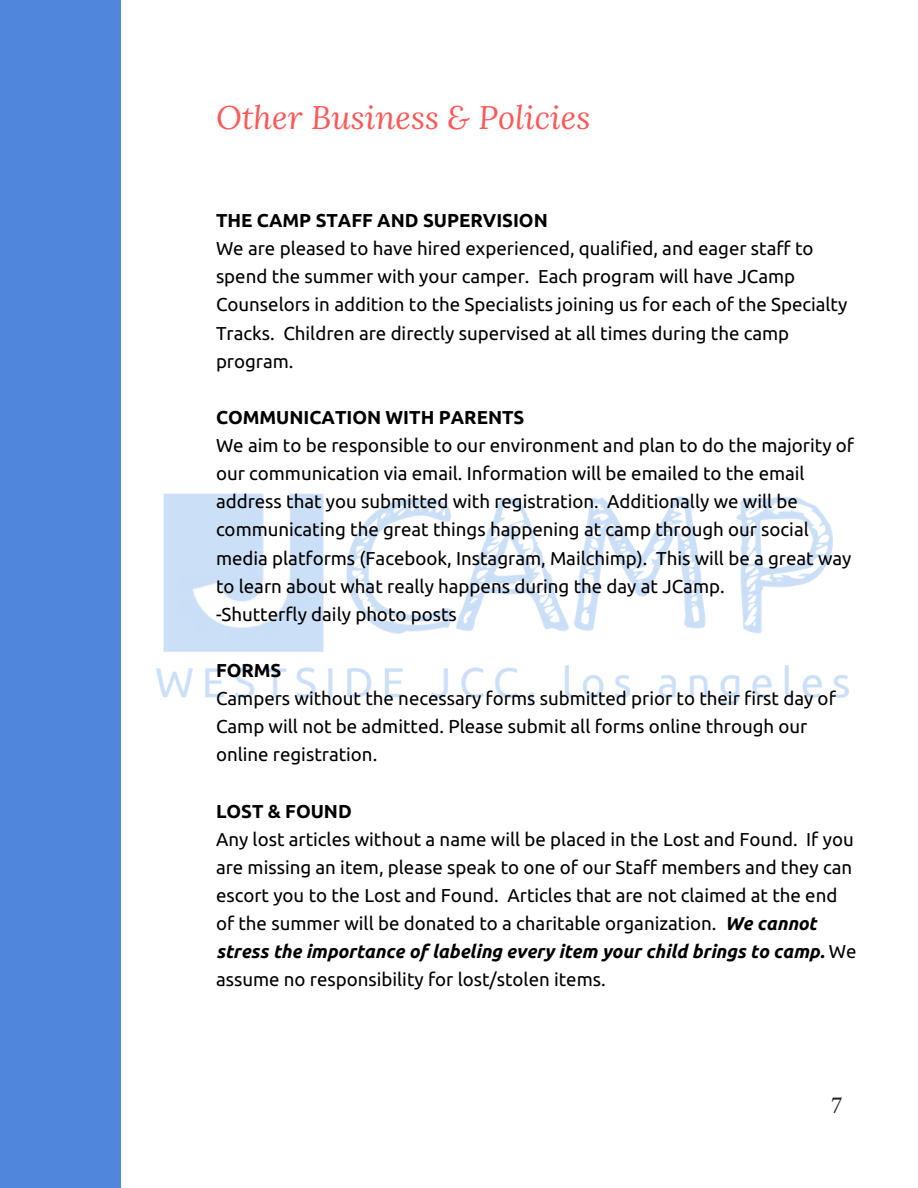
<style>
.page{position:relative;width:918px;height:1188px;background:#fff}
.page>*{position:absolute;margin:0;border:0;box-sizing:border-box;transform-origin:0 0}
.t1{font:italic 32.7px "Lora";color:#ff5859}
.t2{font:24.9px "Crimson Text";color:#222}
.t3{font:18.75px/28.2px "Ubuntu";color:#000}
.t4{font:700 18.75px "Ubuntu";color:#000}
.s1{font-weight:700;font-style:italic}
</style>
<div class="page">
<div style="left:0;top:0;width:120px;height:1188px;background:#5087dd"></div>
<img style="left:120px;top:395px;width:729px;height:399px">
<h1 class="t1" style="left:216px;top:97px;width:376px">Other Business &amp; Policies</h1>
<p class="t4" style="left:216px;top:210px;width:333px">THE CAMP STAFF AND SUPERVISION</p>
<p class="t3" style="left:216px;top:234px;width:633px">We are pleased to have hired experienced, qualified, and eager staff to spend the summer with your camper. Each program will have JCamp Counselors in addition to the Specialists joining us for each of the Specialty Tracks. Children are directly supervised at all times during the camp program.</p>
<p class="t4" style="left:216px;top:406px;width:310px">COMMUNICATION WITH PARENTS</p>
<p class="t3" style="left:216px;top:431px;width:640px">We aim to be responsible to our environment and plan to do the majority of our communication via email. Information will be emailed to the email address that you submitted with registration. Additionally we will be communicating the great things happening at camp through our social media platforms (Facebook, Instagram, Mailchimp). This will be a great way to learn about what really happens during the day at JCamp.<br>-Shutterfly daily photo posts</p>
<p class="t4" style="left:216px;top:660px;width:67px">FORMS</p>
<p class="t3" style="left:216px;top:684px;width:621px">Campers without the necessary forms submitted prior to their first day of<br>Camp will not be admitted. Please submit all forms online through our online registration.</p>
<p class="t4" style="left:216px;top:800px;width:137px">LOST &amp; FOUND</p>
<p class="t3" style="left:216px;top:825px;width:642px">Any lost articles without a name will be placed in the Lost and Found. If you are missing an item, please speak to one of our Staff members and they can escort you to the Lost and Found. Articles that are not claimed at the end of the summer will be donated to a charitable organization. <span class="s1">We cannot stress the importance of labeling every item your child brings to camp.</span> We assume no responsibility for lost/stolen items.</p>
<h2 class="t2" style="left:831px;top:1088px;width:13px">7</h2>
</div>
